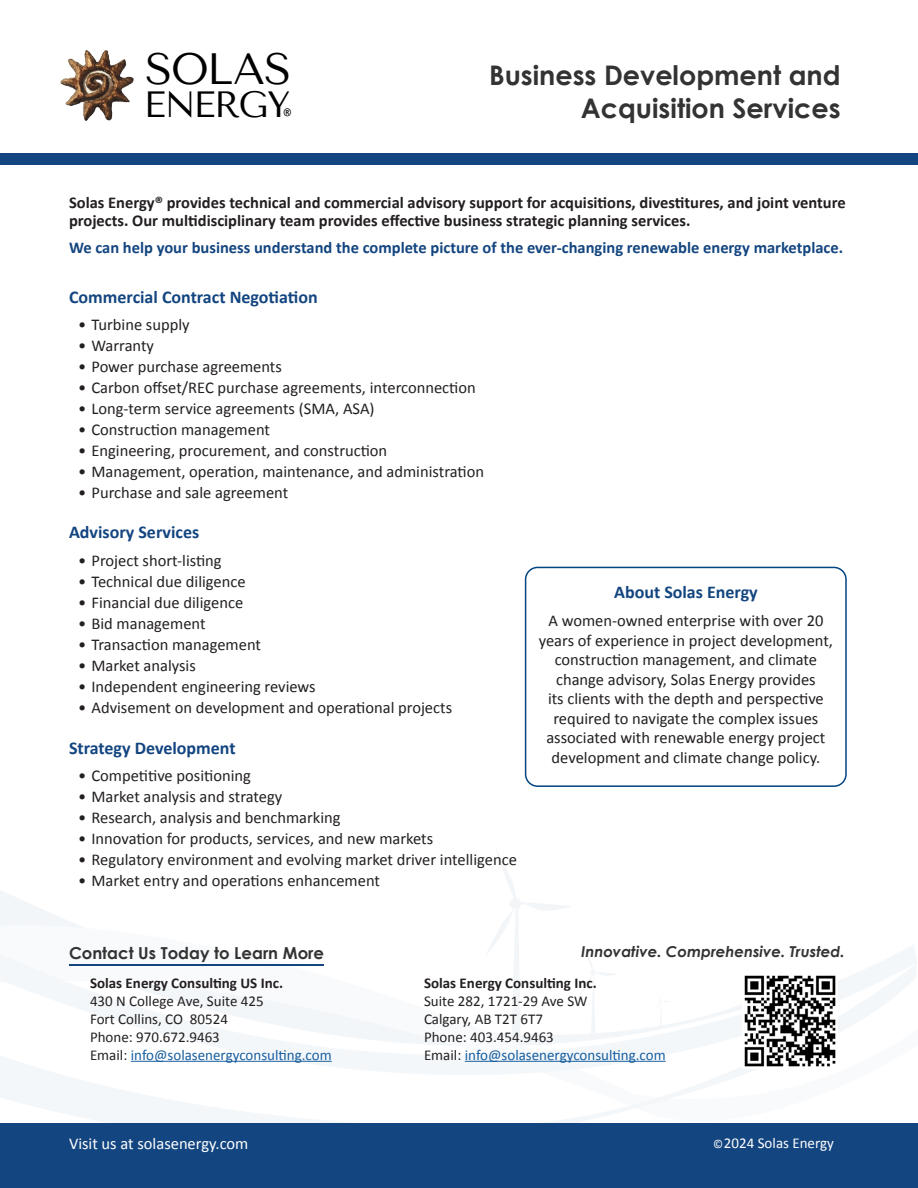
<style>
.page{position:relative;width:918px;height:1188px;background:#fff}
.page>*{position:absolute;margin:0;border:0;box-sizing:border-box;transform-origin:0 0}
.t1{font:43.65px "Tenor Sans";letter-spacing:-.025em;color:#000}
.t2{font:36.45px "Tenor Sans";letter-spacing:-.03em;color:#000}
.t3{font:700 27px/33px "Century Gothic";color:#333;text-align:right}
.t4{font:300 21.45px "Calibri";color:#000;scale:.91 1}
.t5{font:700 18px "Calibri";color:#134580}
.Body{font:16.5px/19.5px "Calibri";color:#231f20;text-align:center}
.Body-2{font:700 16.5px/18px "Calibri";color:#231f20}
.Body-3{font:700 16.5px "Calibri";color:#134580}
.t6{font:700 16.5px "Century Gothic";color:#333}
.t7{font:16.5px "Calibri";color:#fff}
.t8{font:15px "Calibri";color:#231f20}
.t9{font:15px "Calibri";color:#175d9e}
.t10{font:700 15px "Calibri";color:#231f20}
.t11{font:italic 700 15px "Century Gothic";color:#333}
.t12{font:15px "Calibri";color:#fff}
.s1{color:#231f20}
.s2{font-size:12px}
</style>
<div class="page">
<svg style="left:0;top:908px;width:917px;height:55px"></svg>
<svg style="left:0;top:963px;width:917px;height:160px"></svg>
<svg style="left:655px;top:990px;width:16px;height:39px"></svg>
<svg style="left:484px;top:852px;width:88px;height:187px"></svg>
<svg style="left:579px;top:947px;width:40px;height:89px"></svg>
<div style="left:0;top:153px;width:918px;height:12px;background:#134580"></div>
<div style="left:0;top:1123px;width:918px;height:65px;background:#134580"></div>
<div style="left:525px;top:567px;width:322px;height:220px;border:2px solid #004482;border-radius:12px"></div>
<hr style="left:69px;top:964px;width:255px;height:2px;background:#134580">
<hr style="left:131px;top:1061px;width:201px;height:1px;background:#175d9e">
<hr style="left:465px;top:1061px;width:201px;height:1px;background:#175d9e">
<img style="left:742px;top:973px;width:95px;height:95px">
<img style="left:60px;top:50px;width:74px;height:71px">
<p class="t1" style="left:145px;top:44px;width:148px">SOLAS</p>
<p class="t4" style="left:283px;top:103px;width:12px">®</p>
<p class="t2" style="left:144px;top:83px;width:148px">ENERGY</p>
<p class="t3" style="left:489px;top:58px;width:353px">Business Development and<br>Acquisition Services</p>
<p class="Body-2" style="left:69px;top:193px;width:778px">Solas Energy® provides technical and commercial advisory support for acquisitions, divestitures, and joint venture projects. Our multidisciplinary team provides effective business strategic planning services.</p>
<p class="Body-3" style="left:69px;top:237px;width:776px">We can help your business understand the complete picture of the ever-changing renewable energy marketplace.</p>
<h1 class="t5" style="left:69px;top:285px;width:250px">Commercial Contract Negotiation</h1>
<p class="Body" style="left:78px;top:315px;width:113px">• Turbine supply</p>
<p class="Body" style="left:78px;top:336px;width:78px">• Warranty</p>
<p class="Body" style="left:78px;top:357px;width:205px">• Power purchase agreements</p>
<p class="Body" style="left:78px;top:378px;width:399px">• Carbon offset/REC purchase agreements, interconnection</p>
<p class="Body" style="left:78px;top:399px;width:298px">• Long-term service agreements (SMA, ASA)</p>
<p class="Body" style="left:78px;top:420px;width:194px">• Construction management</p>
<p class="Body" style="left:78px;top:441px;width:311px">• Engineering, procurement, and construction</p>
<p class="Body" style="left:78px;top:462px;width:408px">• Management, operation, maintenance, and administration</p>
<p class="Body" style="left:78px;top:483px;width:212px">• Purchase and sale agreement</p>
<h1 class="t5" style="left:69px;top:521px;width:132px">Advisory Services</h1>
<p class="Body" style="left:78px;top:551px;width:145px">• Project short-listing</p>
<p class="Body" style="left:78px;top:572px;width:169px">• Technical due diligence</p>
<p class="Body" style="left:78px;top:593px;width:167px">• Financial due diligence</p>
<p class="Body" style="left:78px;top:614px;width:129px">• Bid management</p>
<p class="Body" style="left:78px;top:635px;width:185px">• Transaction management</p>
<p class="Body" style="left:78px;top:656px;width:119px">• Market analysis</p>
<p class="Body" style="left:78px;top:677px;width:239px">• Independent engineering reviews</p>
<p class="Body" style="left:78px;top:698px;width:376px">• Advisement on development and operational projects</p>
<h1 class="t5" style="left:69px;top:736px;width:168px">Strategy Development</h1>
<p class="Body" style="left:78px;top:766px;width:174px">• Competitive positioning</p>
<p class="Body" style="left:78px;top:787px;width:206px">• Market analysis and strategy</p>
<p class="Body" style="left:78px;top:808px;width:264px">• Research, analysis and benchmarking</p>
<p class="Body" style="left:78px;top:829px;width:357px">• Innovation for products, services, and new markets</p>
<p class="Body" style="left:78px;top:850px;width:440px">• Regulatory environment and evolving market driver intelligence</p>
<p class="Body" style="left:78px;top:871px;width:304px">• Market entry and operations enhancement</p>
<p class="t6" style="left:69px;top:942px;width:257px">Contact Us Today to Learn More</p>
<h1 class="t5" style="left:614px;top:581px;width:145px">About Solas Energy</h1>
<p class="Body" style="left:539px;top:611px;width:296px">A women-owned enterprise with over 20 years of experience in project development, construction management, and climate change advisory, Solas Energy provides<br>its clients with the depth and perspective required to navigate the complex issues associated with renewable energy project development and climate change policy.</p>
<p class="t11" style="left:581px;top:941px;width:265px">Innovative. Comprehensive. Trusted.</p>
<p class="t10" style="left:90px;top:973px;width:195px">Solas Energy Consulting US Inc.</p>
<p class="t8" style="left:90px;top:991px;width:175px">430 N College Ave, Suite 425</p>
<p class="t8" style="left:90px;top:1009px;width:139px">Fort Collins, CO 80524</p>
<p class="t8" style="left:90px;top:1027px;width:131px">Phone: 970.672.9463</p>
<p class="t9" style="left:90px;top:1045px;width:243px"><span class="s1">Email:</span> info@solasenergyconsulting.com</p>
<p class="t10" style="left:424px;top:973px;width:174px">Solas Energy Consulting Inc.</p>
<p class="t8" style="left:424px;top:991px;width:165px">Suite 282, 1721-29 Ave SW</p>
<p class="t8" style="left:424px;top:1009px;width:121px">Calgary, AB T2T 6T7</p>
<p class="t8" style="left:424px;top:1027px;width:131px">Phone: 403.454.9463</p>
<p class="t9" style="left:424px;top:1045px;width:243px"><span class="s1">Email:</span> info@solasenergyconsulting.com</p>
<p class="t7" style="left:69px;top:1133px;width:181px">Visit us at solasenergy.com</p>
<p class="t12" style="left:713px;top:1134px;width:122px"><span class="s2">©</span>2024 Solas Energy</p>
</div>
